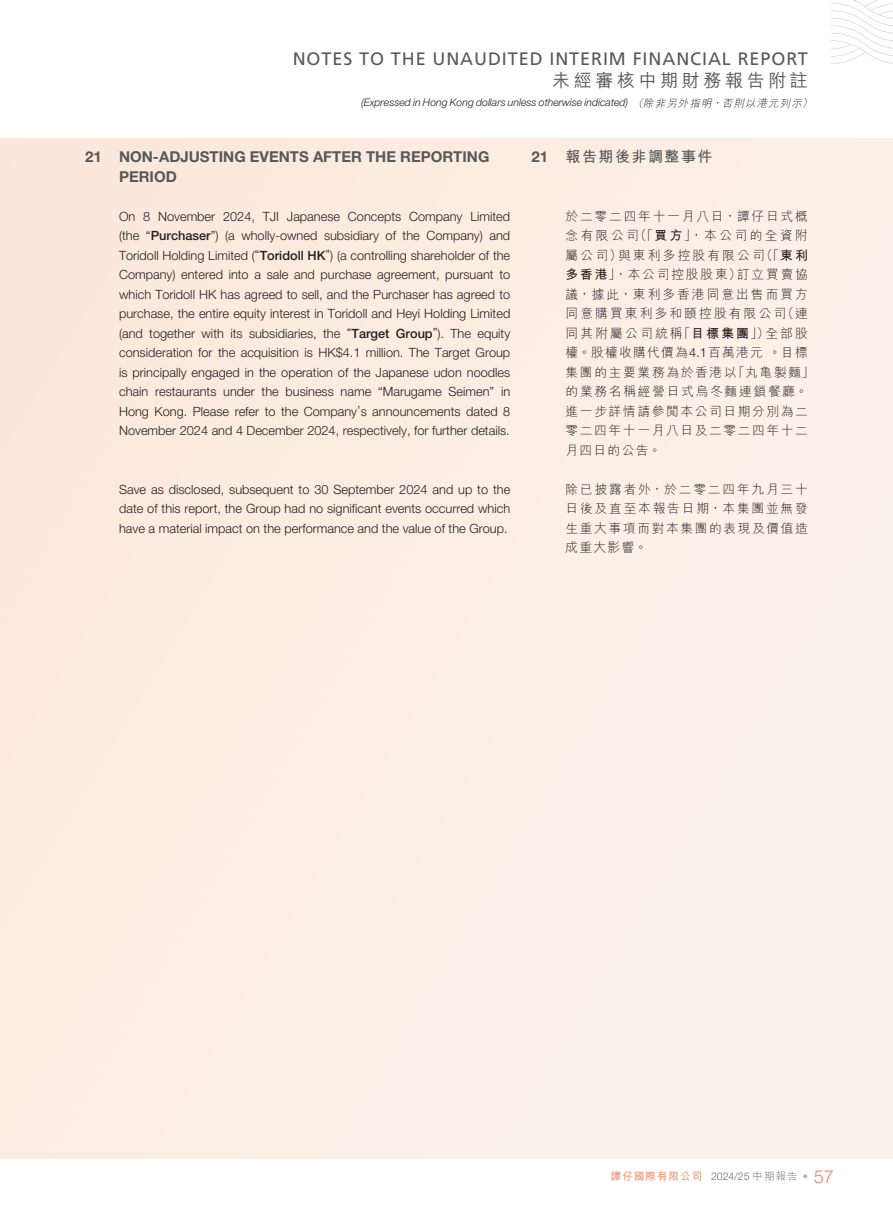
<style>
.page{position:relative;width:893px;height:1212px;background:#fff}
.page>*{position:absolute;margin:0;border:0;box-sizing:border-box;transform-origin:0 0}
.t1{font:18px "Frutiger LT Std";letter-spacing:.05em;color:#57585a}
.t2{font:500 18px "M Hei HK";letter-spacing:.2em;color:#57585a}
.t3{font:700 15px/19.5px "Helvetica Neue LT Std";color:#57585a}
.t4{font:700 15px "M Hei HK";letter-spacing:.1em;color:#57585a}
.t5{font:300 12.75px/19.5px "Helvetica Neue LT Std";color:#231f20;text-align:justify}
.t6{font:300 12.75px/19.5px "M Hei HK";letter-spacing:.14em;color:#231f20}
.t7{font:italic 300 10.5px "Helvetica Neue LT Std";color:#231f20}
.t8{font:500 10.5px "M Hei HK";letter-spacing:.1em;color:#ed845d}
.s1{font-family:"M Hei HK"}
.s2{font-weight:500}
.s3{font-family:"Helvetica Neue LT Std"}
.s4{font-weight:700}
.s5{font-family:"Helvetica Neue LT Std";font-weight:300;color:#6c6d70}
.s6{font-weight:300;color:#6c6d70}
.s7{font-family:"Helvetica Neue LT Std";font-weight:300;color:#a8a9ad}
.s8{font-family:"Helvetica Neue LT Std";font-weight:300;font-size:18px}
</style>
<div class="page">
<div style="left:0;top:138px;width:893px;height:1021px;background:#fceee5"></div>
<svg style="left:831px;top:0;width:62px;height:64px"></svg>
<h1 class="t1" style="left:293px;top:48px;width:517px">NOTES TO THE UNAU DITED INTERIM FINANCIAL REPORT</h1>
<h1 class="t2" style="left:552px;top:67px;width:257px">未經審核中期財務報告附註</h1>
<p class="t7" style="left:361px;top:96px;width:455px">(Expressed in Hong Kong dollars unless otherwise indicated) <span class="s1">（除非另外指明，否則以港元列示）</span></p>
<p class="t3" style="left:119px;top:147px;width:372px;text-indent:-34px">21 NON-ADJUSTING EVENTS AFTER THE REPORTING<br>PERIOD</p>
<p class="t5" style="left:119px;top:206px;width:393px">On 8 November 2024, TJI Japanese Concepts Company Limited (the “<span class="s2">Purchaser</span>”) (a wholly-owned subsidiary of the Company) and Toridoll Holding Limited (“<span class="s2">Toridoll HK</span>”) (a controlling shareholder of the Company) entered into a sale and purchase agreement, pursuant to which Toridoll HK has agreed to sell, and the Purchaser has agreed to purchase, the entire equity interest in Toridoll and Heyi Holding Limited (and together with its subsidiaries, the “<span class="s2">Target Group</span>”). The equity consideration for the acquisition is HK$4.1 million. The Target Group is principally engaged in the operation of the Japanese udon noodles chain restaurants under the business name “Marugame Seimen” in Hong Kong. Please refer to the Company’s announcements dated 8<br>November 2024 and 4 December 2024, respectively, for further details.</p>
<p class="t5" style="left:119px;top:479px;width:393px">Save as disclosed, subsequent to 30 September 2024 and up to the date of this report, the Group had no significant events occurred which have a material impact on the performance and the value of the Group.</p>
<p class="t4" style="left:531px;top:146px;width:183px"><span class="s3">21</span> 報告期後非調整事件</p>
<p class="t6" style="left:566px;top:206px;width:250px">於二零二四年十一月八日，譚仔日式概念有限公司（「<span class="s4">買方</span>」，本公司的全資附屬公司）與東利多控股有限公司（「<span class="s4">東利多香港</span>」，本公司控股股東）訂立買賣協議，據此，東利多香港同意出售而買方同意購買東利多和頤控股有限公司（連同其附屬公司統稱「<span class="s4">目標集團</span>」）全部股權。股權收購代價為<span class="s3">4.1</span>百萬港元。目標集團的主要業務為於香港以「丸亀製麵」的業務名稱經營日式烏冬麵連鎖餐廳。進一步詳情請參閱本公司日期分別為二零二四年十一月八日及二零二四年十二月四日的公告。</p>
<p class="t6" style="left:566px;top:479px;width:244px;text-align:justify">除已披露者外，於二零二四年九月三十日後及直至本報告日期，本集團並無發生重大事項而對本集團的表現及價值造成重大影響。</p>
<p class="t8" style="left:611px;top:1169px;width:224px">譚仔國際有限公司 <span class="s5">2024/25</span> <span class="s6">中期報告</span> <span class="s7">•</span> <span class="s8">57</span></p>
</div>
